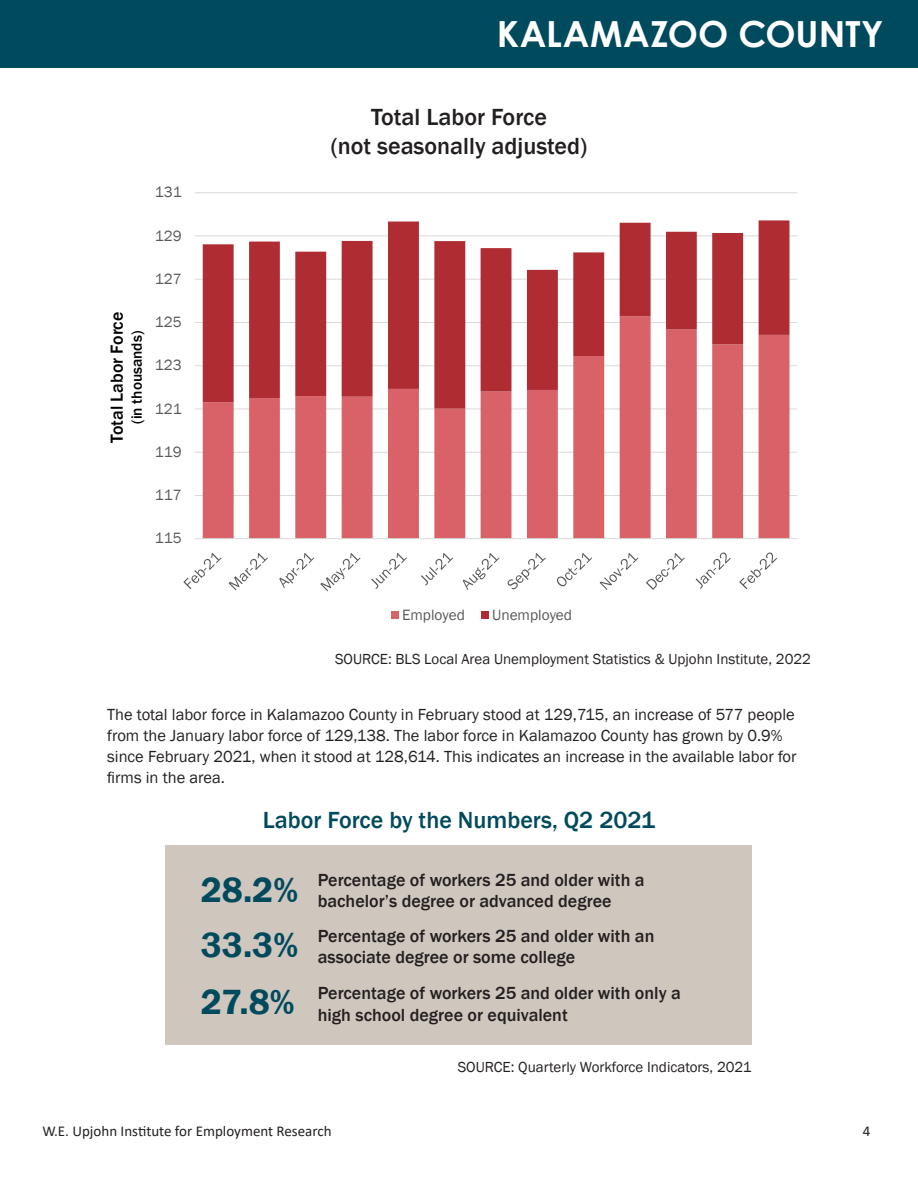
<style>
.page{position:relative;width:918px;height:1188px;background:#fff}
.page>*{position:absolute;margin:0;border:0;box-sizing:border-box;transform-origin:0 0}
.t1{font:700 36px "Century Gothic";letter-spacing:.005em;color:#fff}
.t2{font:600 36px "Franklin Gothic";color:#004a5e}
.t3{font:500 24px "Franklin Gothic";color:#231f20}
.t4{font:500 24px "Franklin Gothic";color:#004a5e}
.tan_box_descriptions{font:500 18px/21.6px "Franklin Gothic";color:#231f20}
.t5{font:500 17.85px "Franklin Gothic";letter-spacing:-.005em;color:#000}
.Paragraph_Style_1{font:16.5px/21px "Franklin Gothic";color:#231f20}
.t6{font:15.3px "Franklin Gothic";color:#595959}
.t7{font:500 15.3px "Franklin Gothic";color:#000}
.t8{font:15px "Franklin Gothic";color:#231f20}
.t9{font:15px "Calibri";color:#231f20}
</style>
<div class="page">
<div style="left:0;top:0;width:918px;height:68px;background:#004a5e"></div>
<div style="left:165px;top:846px;width:587px;height:199px;background:#cfc6bd"></div>
<hr style="left:195px;top:495px;width:602px;height:1px;background:#d9d9d9">
<hr style="left:195px;top:452px;width:602px;height:1px;background:#d9d9d9">
<hr style="left:195px;top:408px;width:602px;height:1px;background:#d9d9d9">
<hr style="left:195px;top:365px;width:602px;height:1px;background:#d9d9d9">
<hr style="left:195px;top:322px;width:602px;height:1px;background:#d9d9d9">
<hr style="left:195px;top:279px;width:602px;height:1px;background:#d9d9d9">
<hr style="left:195px;top:235px;width:602px;height:1px;background:#d9d9d9">
<hr style="left:195px;top:192px;width:602px;height:1px;background:#d9d9d9">
<svg style="left:203px;top:409px;width:586px;height:129px;fill:#d86268"></svg>
<svg style="left:203px;top:220px;width:586px;height:189px"></svg>
<hr style="left:195px;top:538px;width:602px;height:1px;background:#d9d9d9">
<svg style="left:183px;top:553px;width:39px;height:36px"></svg>
<svg style="left:229px;top:553px;width:39px;height:37px"></svg>
<svg style="left:279px;top:553px;width:35px;height:35px"></svg>
<svg style="left:320px;top:553px;width:41px;height:38px"></svg>
<svg style="left:371px;top:553px;width:36px;height:36px"></svg>
<svg style="left:421px;top:553px;width:32px;height:33px"></svg>
<svg style="left:463px;top:553px;width:37px;height:37px"></svg>
<svg style="left:507px;top:553px;width:39px;height:37px"></svg>
<svg style="left:557px;top:553px;width:35px;height:33px"></svg>
<svg style="left:600px;top:553px;width:39px;height:37px"></svg>
<svg style="left:646px;top:553px;width:39px;height:37px"></svg>
<svg style="left:696px;top:552px;width:35px;height:37px"></svg>
<svg style="left:739px;top:552px;width:38px;height:37px"></svg>
<div style="left:391px;top:611px;width:8px;height:8px;background:#d86268"></div>
<div style="left:481px;top:611px;width:8px;height:8px;background:#af2c32"></div>
<p class="t1" style="left:497px;top:6px;width:388px">KALAMAZOO COUNTY</p>
<p class="t6" style="left:155px;top:183px;width:28px">131</p>
<p class="t6" style="left:155px;top:226px;width:28px">129</p>
<p class="t5" style="left:106px;top:443px;width:132px;rotate:-90deg">Total Labor Force</p>
<p class="t7" style="left:127px;top:424px;width:94px;rotate:-90deg">(in thousands)</p>
<p class="t6" style="left:155px;top:269px;width:28px">127</p>
<p class="t6" style="left:155px;top:313px;width:28px">125</p>
<p class="t6" style="left:155px;top:356px;width:28px">123</p>
<p class="t6" style="left:155px;top:399px;width:28px">121</p>
<p class="t6" style="left:155px;top:442px;width:28px">119</p>
<p class="t6" style="left:155px;top:486px;width:28px">117</p>
<p class="t6" style="left:155px;top:529px;width:28px">115</p>
<p class="t3" style="left:371px;top:102px;width:177px">Total Labor Force</p>
<p class="t3" style="left:331px;top:131px;width:258px">(not seasonally adjusted)</p>
<p class="t6" style="left:402px;top:605px;width:64px">Employed</p>
<p class="t6" style="left:492px;top:605px;width:82px">Unemployed</p>
<p class="t8" style="left:335px;top:650px;width:478px">SOURCE: BLS Local Area Unemployment Statistics &amp; Upjohn Institute, 2022</p>
<p class="Paragraph_Style_1" style="left:107px;top:704px;width:691px">The total labor force in Kalamazoo County in February stood at 129,715, an increase of 577 people from the January labor force of 129,138. The labor force in Kalamazoo County has grown by 0.9% since February 2021, when it stood at 128,614. This indicates an increase in the available labor for firms in the area.</p>
<p class="t4" style="left:263px;top:805px;width:394px">Labor Force by the Numbers, Q2 2021</p>
<p class="t2" style="left:201px;top:868px;width:99px">28.2%</p>
<p class="tan_box_descriptions" style="left:318px;top:869px;width:328px">Percentage of workers 25 and older with a bachelor’s degree or advanced degree</p>
<p class="t2" style="left:201px;top:923px;width:99px">33.3%</p>
<p class="tan_box_descriptions" style="left:318px;top:925px;width:338px">Percentage of workers 25 and older with an associate degree or some college</p>
<p class="t2" style="left:201px;top:980px;width:95px">27.8%</p>
<p class="tan_box_descriptions" style="left:318px;top:983px;width:365px">Percentage of workers 25 and older with only a high school degree or equivalent</p>
<p class="t8" style="left:458px;top:1057px;width:295px">SOURCE: Quarterly Workforce Indicators, 2021</p>
<p class="t9" style="left:42px;top:1121px;width:291px">W.E. Upjohn Institute for Employment Research</p>
<p class="t9" style="left:863px;top:1121px;width:9px">4</p>
</div>
